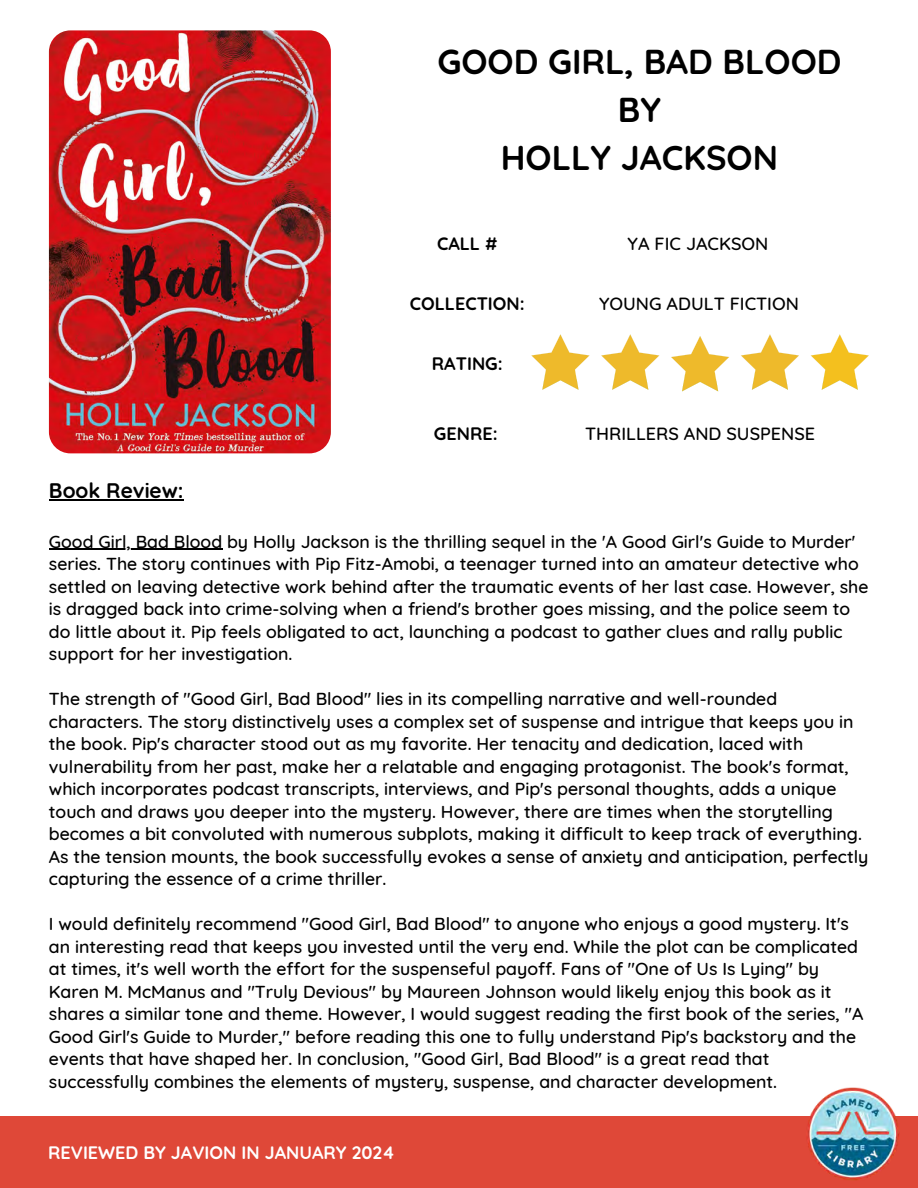
<style>
.page{position:relative;width:918px;height:1188px;background:#fff}
.page>*{position:absolute;margin:0;border:0;box-sizing:border-box;transform-origin:0 0}
.t1{font:700 34.5px/48.3px "Quicksand";color:#000;text-align:center}
.t2{font:700 21px "Quicksand";color:#000}
.t3{font:500 18px "Quicksand";color:#000}
.t4{font:700 18px "Quicksand";color:#000}
.t5{font:700 18px "Quicksand";color:#fff}
.t6{font:500 17.7px/22.5px "Quicksand";color:#000}
</style>
<div class="page">
<div style="left:0;top:1117px;width:918px;height:71px;background:#df4838"></div>
<img style="left:806px;top:1087px;width:94px;height:93px">
<img style="left:49px;top:30px;width:282px;height:423px;border-radius:21px">
<img style="left:531px;top:334px;width:59px;height:56px">
<img style="left:601px;top:334px;width:59px;height:56px">
<img style="left:671px;top:336px;width:58px;height:55px">
<img style="left:741px;top:334px;width:58px;height:56px">
<img style="left:811px;top:334px;width:58px;height:56px">
<hr style="left:49px;top:499px;width:135px;height:1px;background:#000">
<hr style="left:49px;top:549px;width:173px;height:1px;background:#000">
<h3 class="t1" style="left:437px;top:36px;width:406px">GOOD GIRL, BAD BLOOD<br>BY<br>HOLLY JACKSON</h3>
<h3 class="t4" style="left:437px;top:232px;width:62px">CALL #</h3>
<h3 class="t3" style="left:628px;top:232px;width:142px">YA FIC JACKSON</h3>
<h3 class="t4" style="left:410px;top:292px;width:116px">COLLECTION:</h3>
<h2 class="t3" style="left:599px;top:292px;width:201px">YOUNG ADULT FICTION</h2>
<h3 class="t4" style="left:432px;top:352px;width:72px">RATING:</h3>
<h3 class="t4" style="left:434px;top:422px;width:65px">GENRE:</h3>
<h3 class="t3" style="left:585px;top:422px;width:232px">THRILLERS AND SUSPENSE</h3>
<p class="t2" style="left:49px;top:477px;width:136px">Book Review:</p>
<p class="t6" style="left:49px;top:530px;width:821px">Good Girl, Bad Blood by Holly Jackson is the thrilling sequel in the 'A Good Girl's Guide to Murder' series. The story continues with Pip Fitz-Amobi, a teenager turned into an amateur detective who settled on leaving detective work behind after the traumatic events of her last case. However, she is dragged back into crime-solving when a friend's brother goes missing, and the police seem to do little about it. Pip feels obligated to act, launching a podcast to gather clues and rally public support for her investigation.</p>
<p class="t6" style="left:49px;top:687px;width:821px">The strength of "Good Girl, Bad Blood" lies in its compelling narrative and well-rounded characters. The story distinctively uses a complex set of suspense and intrigue that keeps you in the book. Pip's character stood out as my favorite. Her tenacity and dedication, laced with vulnerability from her past, make her a relatable and engaging protagonist. The book's format, which incorporates podcast transcripts, interviews, and Pip's personal thoughts, adds a unique touch and draws you deeper into the mystery. However, there are times when the storytelling becomes a bit convoluted with numerous subplots, making it difficult to keep track of everything.<br>As the tension mounts, the book successfully evokes a sense of anxiety and anticipation, perfectly capturing the essence of a crime thriller.</p>
<p class="t6" style="left:49px;top:912px;width:816px">I would definitely recommend "Good Girl, Bad Blood" to anyone who enjoys a good mystery. It's an interesting read that keeps you invested until the very end. While the plot can be complicated at times, it's well worth the effort for the suspenseful payoff. Fans of "One of Us Is Lying" by Karen M. McManus and "Truly Devious" by Maureen Johnson would likely enjoy this book as it shares a similar tone and theme. However, I would suggest reading the first book of the series, "A Good Girl's Guide to Murder," before reading this one to fully understand Pip's backstory and the events that have shaped her. In conclusion, "Good Girl, Bad Blood" is a great read that successfully combines the elements of mystery, suspense, and character development.</p>
<h3 class="t5" style="left:48px;top:1141px;width:348px">REVIEWED BY JAVION IN JANUARY 2024</h3>
</div>
